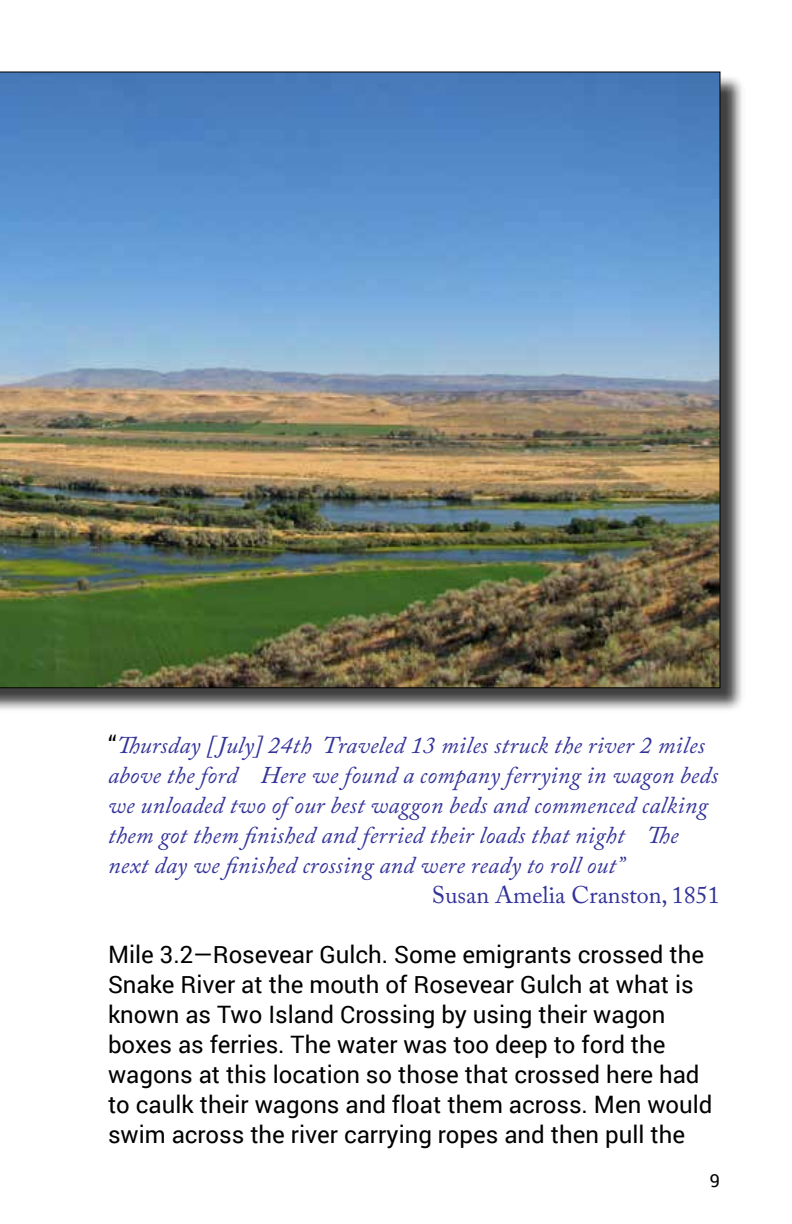
<style>
.page{position:relative;width:792px;height:1224px;background:#fff}
.page>*{position:absolute;margin:0;border:0;box-sizing:border-box;transform-origin:0 0}
.t1{font:24px/30px "Roboto";color:#000}
.t2{font:italic 24px/30px "Adobe Caslon Pro";letter-spacing:.01em;color:#339}
.t3{font:24px "Adobe Caslon Pro";color:#339}
.t4{font:18px "Roboto";color:#000}
.s1{font-family:"Roboto";font-style:normal;color:#000}
</style>
<div class="page">
<div style="left:0;top:74px;width:746px;height:639px;background:#000;opacity:.75"></div>
<img style="left:0;top:72px;width:720px;height:616px">
<p class="t2" style="left:108px;top:730px;width:612px"><span class="s1">“</span>Thursday [ July] 24th Traveled 13 miles struck the river 2 miles above the ford Here we found a company ferrying in wagon beds we unloaded two of our best waggon beds and commenced calking them got them finished and ferried their loads that night The next day we finished crossing and were ready to roll out”</p>
<p class="t3" style="left:432px;top:881px;width:290px">Susan Amelia Cranston, 1851</p>
<p class="t1" style="left:108px;top:939px;width:606px">Mile 3.2—Rosevear Gulch. Some emigrants crossed the Snake River at the mouth of Rosevear Gulch at what is known as Two Island Crossing by using their wagon boxes as ferries. The water was too deep to ford the wagons at this location so those that crossed here had to caulk their wagons and float them across. Men would swim across the river carrying ropes and then pull the</p>
<p class="t4" style="left:710px;top:1168px;width:12px">9</p>
</div>
